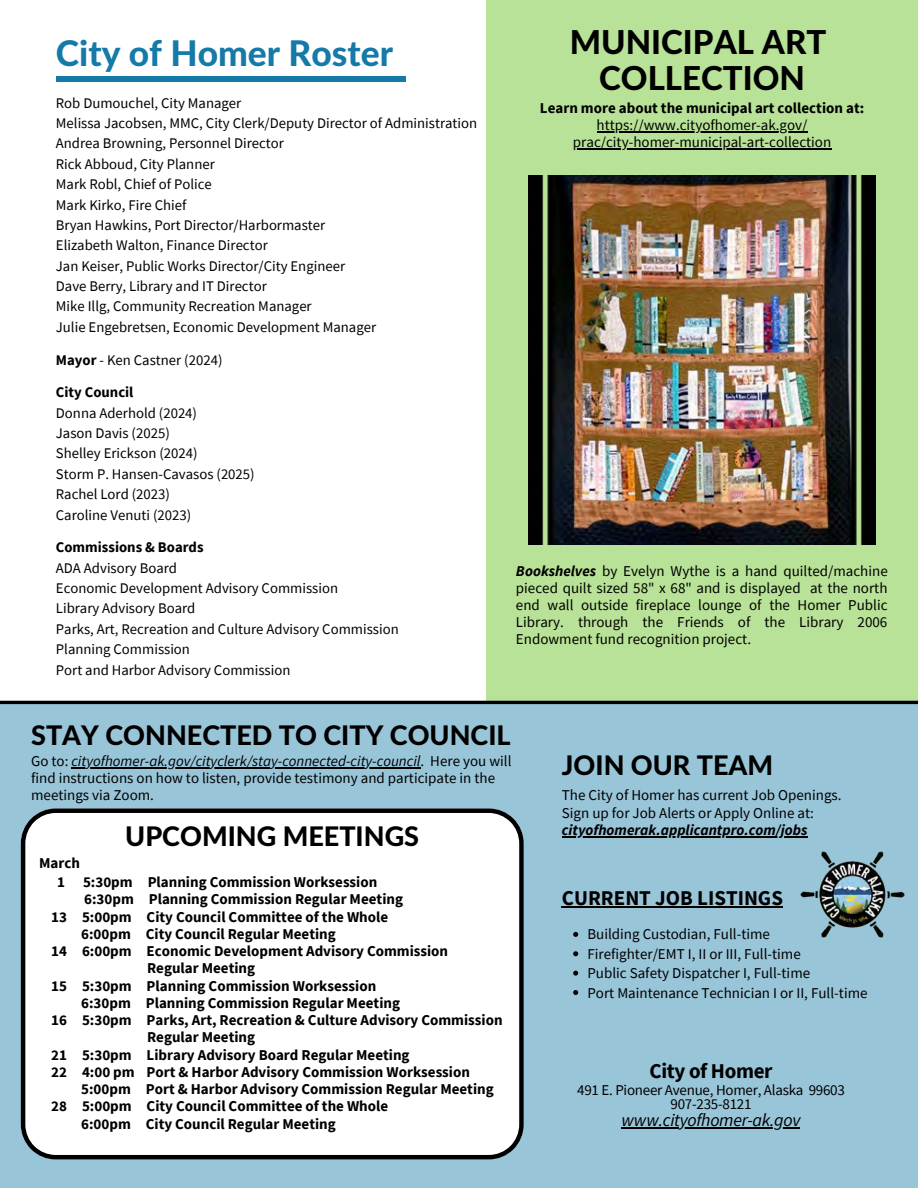
<style>
.page{position:relative;width:918px;height:1188px;background:#fff}
.page>*{position:absolute;margin:0;border:0;box-sizing:border-box;transform-origin:0 0}
.t1{font:800 35.4px "Lato Latin";color:#157aa8}
.t2{font:800 33px/36px "Lato Latin";color:#000;text-align:center}
.t3{font:800 27px "Lato Latin";color:#000}
.t4{font:700 21px "Source Sans Pro";color:#000}
.t5{font:italic 18px "Source Sans Pro";letter-spacing:-.015em;color:#000}
.t6{font:15px/16.8px "Source Sans Pro";color:#000}
.t7{font:700 15px/18.8px "Source Sans Pro";color:#000}
.t8{font:italic 700 15px "Source Sans Pro";color:#000}
.t9{font:14.7px/20.4px "Source Sans Pro";color:#000}
.t10{font:700 14.7px "Source Sans Pro";color:#000}
.s1{font-weight:700}
.s2{font-weight:700;font-style:italic}
.s3{font-style:italic}
</style>
<div class="page">
<div style="left:486px;top:0;width:432px;height:704px;background:#b8e297"></div>
<div style="left:56px;top:76px;width:350px;height:6px;background:#157aa8"></div>
<div style="left:0;top:701px;width:918px;height:487px;background:#99c5d9"></div>
<img style="left:800px;top:851px;width:105px;height:87px">
<div style="left:21px;top:808px;width:503px;height:351px;background:#fff"></div>
<hr style="left:0;top:701px;width:918px;height:3px;background:#000">
<img style="left:528px;top:175px;width:348px;height:369px">
<hr style="left:71px;top:767px;width:350px;height:2px;background:#000">
<hr style="left:622px;top:1127px;width:178px;height:2px;background:#000">
<svg style="left:573px;top:932px;width:5px;height:5px"></svg>
<svg style="left:573px;top:951px;width:5px;height:5px"></svg>
<svg style="left:573px;top:971px;width:5px;height:5px"></svg>
<svg style="left:573px;top:990px;width:5px;height:5px"></svg>
<hr style="left:562px;top:836px;width:245px;height:2px;background:#000">
<hr style="left:562px;top:906px;width:221px;height:2px;background:#000">
<hr style="left:597px;top:131px;width:211px;height:1px;background:#000">
<hr style="left:573px;top:148px;width:258px;height:1px;background:#000">
<h1 class="t1" style="left:56px;top:38px;width:339px">City of Homer Roster</h1>
<p class="t9" style="left:56px;top:92px;width:423px">Rob Dumouchel, City Manager<br>Melissa Jacobsen, MMC, City Clerk/Deputy Director of Administration Andrea Browning, Personnel Director<br>Rick Abboud, City Planner<br>Mark Robl, Chief of Police<br>Mark Kirko, Fire Chief<br>Bryan Hawkins, Port Director/Harbormaster<br>Elizabeth Walton, Finance Director<br>Jan Keiser, Public Works Director/City Engineer<br>Dave Berry, Library and IT Director<br>Mike Illg, Community Recreation Manager<br>Julie Engebretsen, Economic Development Manager</p>
<p class="t9" style="left:56px;top:349px;width:168px"><span class="s1">Mayor</span> - Ken Castner (2024)</p>
<p class="t10" style="left:56px;top:383px;width:79px">City Council</p>
<p class="t9" style="left:56px;top:402px;width:200px">Donna Aderhold (2024)<br>Jason Davis (2025)<br>Shelley Erickson (2024)<br>Storm P. Hansen-Cavasos (2025)<br>Rachel Lord (2023)<br>Caroline Venuti (2023)</p>
<p class="t10" style="left:56px;top:538px;width:149px">Commissions &amp; Boards</p>
<p class="t9" style="left:56px;top:557px;width:344px">ADA Advisory Board<br>Economic Development Advisory Commission<br>Library Advisory Board<br>Parks, Art, Recreation and Culture Advisory Commission Planning Commission<br>Port and Harbor Advisory Commission</p>
<h2 class="t2" style="left:570px;top:26px;width:258px">MUNICIPAL ART<br>COLLECTION</h2>
<p class="t7" style="left:540px;top:99px;width:326px">Learn more about the municipal art collection at:</p>
<p class="t6" style="left:573px;top:116px;width:260px;text-align:center">https://www.cityofhomer-ak.gov/ prac/city-homer-municipal-art-collection</p>
<p class="t6" style="left:516px;top:562px;width:373px;text-align:justify"><span class="s2">Bookshelves</span> by Evelyn Wythe is a hand quilted/machine pieced quilt sized 58" x 68" and is displayed at the north end wall outside fireplace lounge of the Homer Public Library. through the Friends of the Library 2006<br>Endowment fund recognition project.</p>
<h3 class="t3" style="left:31px;top:723px;width:481px">STAY CONNECTED TO CITY COUNCIL</h3>
<p class="t6" style="left:31px;top:753px;width:482px">Go to: <span class="s3">cityofhomer-ak.gov/cityclerk/stay-connected-city-council</span>. Here you will find instructions on how to listen, provide testimony and participate in the meetings via Zoom.</p>
<h3 class="t3" style="left:125px;top:825px;width:295px">UPCOMING MEETINGS</h3>
<p class="t7" style="left:57px;top:854px;width:322px;text-indent:-18px">March<br>1 5:30pm Planning Commission Worksession</p>
<p class="t7" style="left:84px;top:890px;width:320px">6:30pm Planning Commission Regular Meeting</p>
<p class="t7" style="left:51px;top:907px;width:338px">13 5:00pm City Council Committee of the Whole</p>
<p class="t7" style="left:81px;top:924px;width:256px">6:00pm City Council Regular Meeting</p>
<p class="t7" style="left:51px;top:941px;width:399px">14 6:00pm Economic Development Advisory Commission</p>
<p class="t7" style="left:147px;top:959px;width:110px">Regular Meeting</p>
<p class="t7" style="left:51px;top:976px;width:327px">15 5:30pm Planning Commission Worksession</p>
<p class="t7" style="left:81px;top:993px;width:320px">6:30pm Planning Commission Regular Meeting</p>
<p class="t7" style="left:51px;top:1010px;width:453px">16 5:30pm Parks, Art, Recreation &amp; Culture Advisory Commission</p>
<p class="t7" style="left:147px;top:1028px;width:110px">Regular Meeting</p>
<p class="t7" style="left:51px;top:1045px;width:360px">21 5:30pm Library Advisory Board Regular Meeting</p>
<p class="t7" style="left:51px;top:1062px;width:420px">22 4:00 pm Port &amp; Harbor Advisory Commission Worksession</p>
<p class="t7" style="left:81px;top:1079px;width:414px">5:00pm Port &amp; Harbor Advisory Commission Regular Meeting</p>
<p class="t7" style="left:51px;top:1097px;width:338px">28 5:00pm City Council Committee of the Whole</p>
<p class="t7" style="left:81px;top:1114px;width:256px">6:00pm City Council Regular Meeting</p>
<h3 class="t3" style="left:562px;top:753px;width:213px">JOIN OUR TEAM</h3>
<p class="t6" style="left:562px;top:786px;width:281px;line-height:17.5px">The City of Homer has current Job Openings.<br>Sign up for Job Alerts or Apply Online at:</p>
<p class="t8" style="left:562px;top:820px;width:247px">cityofhomerak.applicantpro.com/jobs</p>
<h3 class="t4" style="left:562px;top:884px;width:223px">CURRENT JOB LISTINGS</h3>
<p class="t6" style="left:587px;top:924px;width:282px;line-height:19.4px">Building Custodian, Full-time Firefighter/EMT I, II or III, Full-time<br>Public Safety Dispatcher I, Full-time<br>Port Maintenance Technician I or II, Full-time</p>
<h3 class="t4" style="left:650px;top:1057px;width:124px">City of Homer</h3>
<p class="t6" style="left:577px;top:1082px;width:269px;line-height:14.7px;text-align:center">491 E. Pioneer Avenue, Homer, Alaska 99603<br>907-235-8121</p>
<p class="t5" style="left:622px;top:1109px;width:180px">www.cityofhomer-ak.gov</p>
</div>
